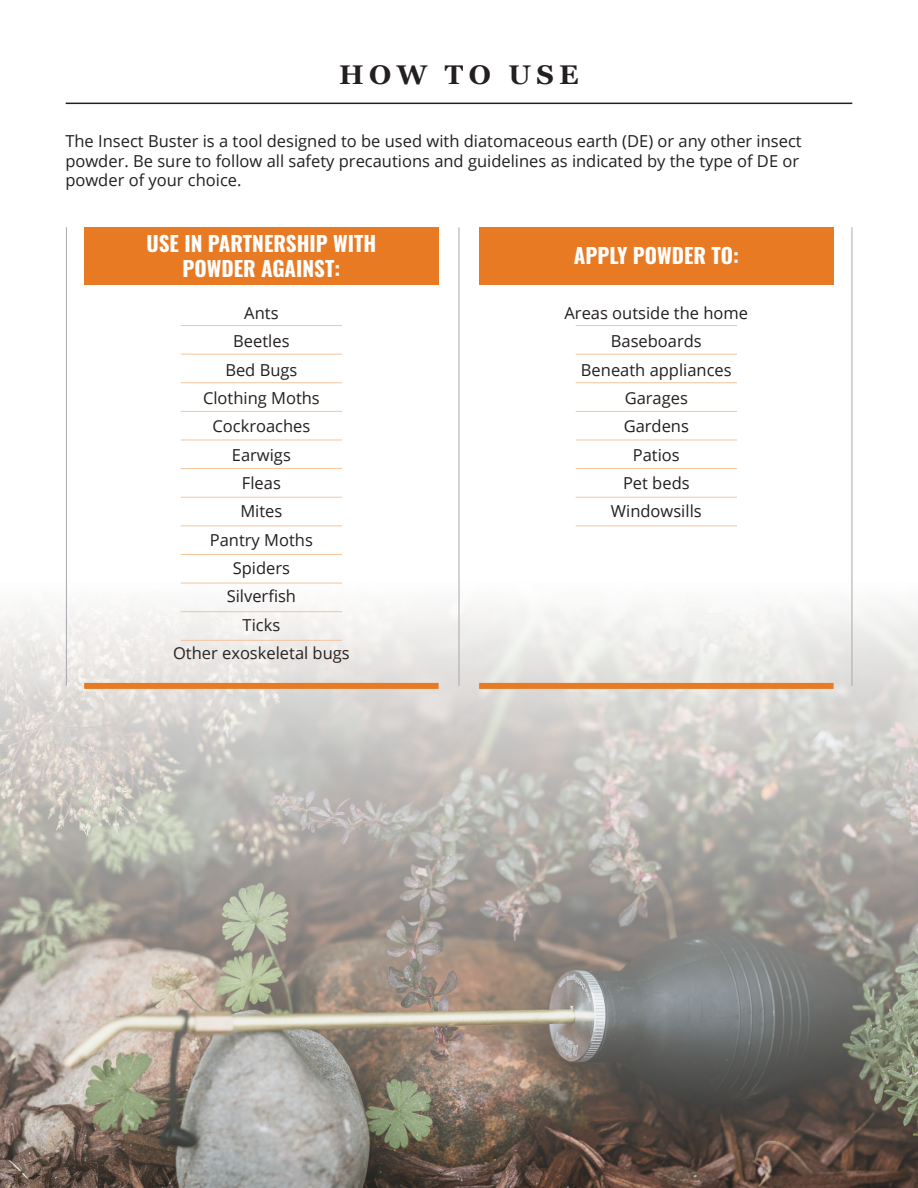
<style>
.page{position:relative;width:918px;height:1188px;background:#fff}
.page>*{position:absolute;margin:0;border:0;box-sizing:border-box;transform-origin:0 0}
.t1{font:700 27px "Georgia";letter-spacing:.2em;color:#231f20}
.t2{font:700 21px "Oswald";color:#fff}
.t3{font:16.5px/19.8px "Open Sans";color:#231f20}
</style>
<div class="page">
<div style="left:84px;top:228px;width:355px;height:57px;background:#e87a24"></div>
<div style="left:479px;top:228px;width:355px;height:57px;background:#e87a24"></div>
<hr style="left:66px;top:103px;width:786px;height:1px;background:#231f20">
<img style="left:0;top:583px;width:918px;height:605px">
<hr style="left:181px;top:325px;width:161px;height:1px;background:#f6c49a">
<hr style="left:576px;top:325px;width:161px;height:1px;background:#f6c49a">
<hr style="left:181px;top:354px;width:161px;height:1px;background:#f6c49a">
<hr style="left:576px;top:354px;width:161px;height:1px;background:#f6c49a">
<hr style="left:181px;top:382px;width:161px;height:1px;background:#f6c49a">
<hr style="left:576px;top:382px;width:161px;height:1px;background:#f6c49a">
<hr style="left:181px;top:411px;width:161px;height:1px;background:#f6c49a">
<hr style="left:576px;top:411px;width:161px;height:1px;background:#f6c49a">
<hr style="left:181px;top:440px;width:161px;height:1px;background:#f6c49a">
<hr style="left:576px;top:440px;width:161px;height:1px;background:#f6c49a">
<hr style="left:181px;top:468px;width:161px;height:1px;background:#f6c49a">
<hr style="left:576px;top:468px;width:161px;height:1px;background:#f6c49a">
<hr style="left:181px;top:497px;width:161px;height:1px;background:#f6c49a">
<hr style="left:576px;top:497px;width:161px;height:1px;background:#f6c49a">
<hr style="left:181px;top:525px;width:161px;height:1px;background:#f6c49a">
<hr style="left:576px;top:525px;width:161px;height:1px;background:#f6c49a">
<hr style="left:181px;top:554px;width:161px;height:1px;background:#f6c49a">
<hr style="left:181px;top:583px;width:161px;height:1px;background:#f6c49a">
<hr style="left:181px;top:611px;width:161px;height:1px;background:#f6c49a">
<hr style="left:181px;top:640px;width:161px;height:1px;background:#f6c49a">
<div style="left:84px;top:683px;width:355px;height:6px;background:#e87a24"></div>
<div style="left:479px;top:683px;width:355px;height:6px;background:#e87a24"></div>
<hr style="left:66px;top:227px;width:1px;height:459px;background:#a8a9ad">
<hr style="left:852px;top:227px;width:1px;height:459px;background:#a8a9ad">
<hr style="left:459px;top:227px;width:1px;height:459px;background:#a8a9ad">
<p class="t1" style="left:339px;top:55px;width:241px">HOW TO USE</p>
<p class="t3" style="left:65px;top:131px;width:738px">The Insect Buster is a tool designed to be used with diatomaceous earth (DE) or any other insect powder. Be sure to follow all safety precautions and guidelines as indicated by the type of DE or powder of your choice.</p>
<p class="t2" style="left:147px;top:233px;width:231px">USE IN PARTNERSHIP WITH</p>
<p class="t2" style="left:183px;top:258px;width:159px">POWDER AGAINST:</p>
<p class="t3" style="left:244px;top:303px;width:36px">Ants</p>
<p class="t3" style="left:233px;top:331px;width:58px">Beetles</p>
<p class="t3" style="left:225px;top:359px;width:74px">Bed Bugs</p>
<p class="t3" style="left:203px;top:388px;width:118px">Clothing Moths</p>
<p class="t3" style="left:212px;top:416px;width:99px">Cockroaches</p>
<p class="t3" style="left:232px;top:444px;width:61px">Earwigs</p>
<p class="t3" style="left:242px;top:473px;width:40px">Fleas</p>
<p class="t3" style="left:240px;top:501px;width:44px">Mites</p>
<p class="t3" style="left:210px;top:529px;width:105px">Pantry Moths</p>
<p class="t3" style="left:233px;top:558px;width:59px">Spiders</p>
<p class="t3" style="left:227px;top:586px;width:71px">Silverfish</p>
<p class="t3" style="left:243px;top:614px;width:39px">Ticks</p>
<p class="t3" style="left:173px;top:643px;width:178px">Other exoskeletal bugs</p>
<p class="t2" style="left:574px;top:244px;width:167px">APPLY POWDER TO:</p>
<p class="t3" style="left:565px;top:303px;width:185px">Areas outside the home</p>
<p class="t3" style="left:611px;top:331px;width:92px">Baseboards</p>
<p class="t3" style="left:581px;top:359px;width:152px">Beneath appliances</p>
<p class="t3" style="left:625px;top:388px;width:65px">Garages</p>
<p class="t3" style="left:624px;top:416px;width:67px">Gardens</p>
<p class="t3" style="left:633px;top:444px;width:48px">Patios</p>
<p class="t3" style="left:623px;top:473px;width:68px">Pet beds</p>
<p class="t3" style="left:611px;top:501px;width:92px">Windowsills</p>
</div>
